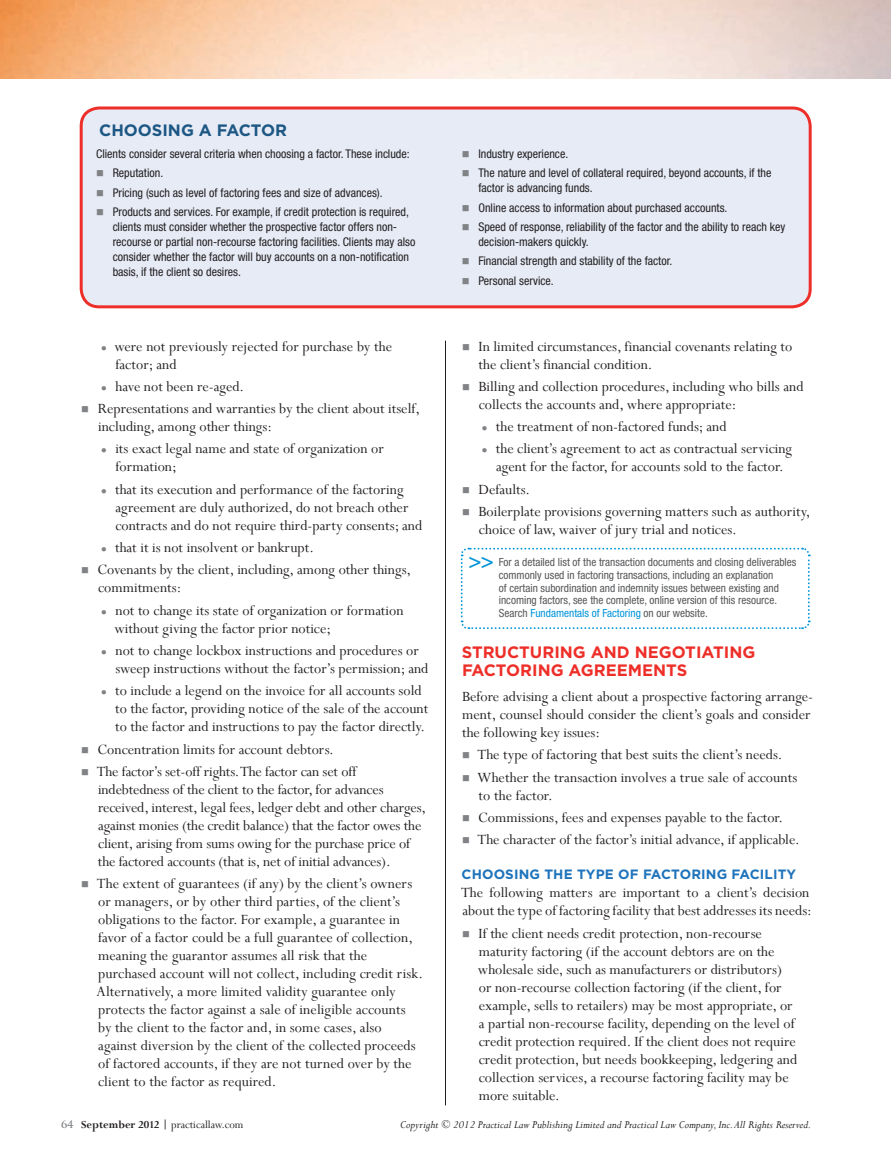
<style>
.page{position:relative;width:891px;height:1161px;background:#fff}
.page>*{position:absolute;margin:0;border:0;box-sizing:border-box;transform-origin:0 0}
.t1{font:500 condensed 21.75px "Helvetica Neue LT Std";color:#0095d9}
.t2{font:700 16.5px/18px "Gotham";color:#ee2e28}
.t3{font:700 16.5px "Gotham";color:#1d5784}
.t4{font:15.75px/18px "Perpetua";color:#231f20}
.t5{font:700 13.5px "Gotham";letter-spacing:.01em;color:#1e73bb}
.t6{font:condensed 12px/19.4px "Helvetica Neue LT Std";color:#231f20}
.t7{font:italic 12px "Perpetua";color:#231f20}
.t8{font:12px "Perpetua";color:#231f20}
.t9{font:condensed 11.25px/12.8px "Helvetica Neue LT Std";color:#57585a}
.s1{color:#0095d9}
.s2{font-family:"Trajan Pro";font-weight:700;font-size:10.5px;color:#808285}
.s3{font-weight:700}
</style>
<div class="page">
<svg style="left:460px;top:547px;width:351px;height:83px"></svg>
<hr style="left:445px;top:341px;width:1px;height:764px;background:#231f20">
<div style="left:81px;top:108px;width:729px;height:199px;background:#e6ebf6;border-radius:18px"></div>
<div style="left:80px;top:106px;width:732px;height:202px;border:3px solid #ee2e28;border-radius:18px"></div>
<img style="left:0;top:0;width:891px;height:78px">
<p class="t3" style="left:99px;top:119px;width:189px">CHOOSING A FACTOR</p>
<p class="t6" style="left:113px;top:144px;width:299px;text-indent:-17px">Clients consider several criteria when choosing a factor. These include:<br>Reputation.<br>Pricing (such as level of factoring fees and size of advances).<br>Products and services. For example, if credit protection is required,</p>
<p class="t6" style="left:113px;top:219px;width:304px;line-height:15px">clients must consider whether the prospective factor offers non&shy;recourse or partial non-recourse factoring facilities. Clients may also consider whether the factor will buy accounts on a non-notification basis, if the client so desires.</p>
<p class="t4" style="left:114px;top:338px;width:279px">were not previously rejected for purchase by the factor; and</p>
<p class="t4" style="left:98px;top:376px;width:324px;line-height:22.4px;text-indent:18px">have not been re-aged.<br>Representations and warranties by the client about itself,</p>
<p class="t4" style="left:115px;top:416px;width:270px;line-height:22.4px;text-indent:-17px">including, among other things:<br>its exact legal name and state of organization or</p>
<p class="t4" style="left:115px;top:456px;width:290px;line-height:22.4px">formation;<br>that its execution and performance of the factoring</p>
<p class="t4" style="left:115px;top:499px;width:308px">agreement are duly authorized, do not breach other contracts and do not require third-party consents; and</p>
<p class="t4" style="left:98px;top:537px;width:315px;line-height:22.4px;text-indent:18px">that it is not insolvent or bankrupt.<br>Covenants by the client, including, among other things,</p>
<p class="t4" style="left:115px;top:577px;width:290px;line-height:22.4px;text-indent:-17px">commitments:<br>not to change its state of organization or formation</p>
<p class="t4" style="left:114px;top:618px;width:306px;line-height:22.4px">without giving the factor prior notice;<br>not to change lockbox instructions and procedures or</p>
<p class="t4" style="left:115px;top:658px;width:315px;line-height:22.4px">sweep instructions without the factor’s permission; and to include a legend on the invoice for all accounts sold</p>
<p class="t4" style="left:115px;top:701px;width:315px">to the factor, providing notice of the sale of the account to the factor and instructions to pay the factor directly.</p>
<p class="t4" style="left:97px;top:739px;width:261px;line-height:22.4px">Concentration limits for account debtors.<br>The factor’s set-off rights. The factor can set off</p>
<p class="t4" style="left:98px;top:781px;width:330px">indebtedness of the client to the factor, for advances received, interest, legal fees, ledger debt and other charges, against monies (the credit balance) that the factor owes the client, arising from sums owing for the purchase price of the factored accounts (that is, net of initial advances).</p>
<p class="t4" style="left:97px;top:875px;width:328px">The extent of guarantees (if any) by the client’s owners or managers, or by other third parties, of the client’s obligations to the factor. For example, a guarantee in favor of a factor could be a full guarantee of collection, meaning the guarantor assumes all risk that the purchased account will not collect, including credit risk.<br>Alternatively, a more limited validity guarantee only protects the factor against a sale of ineligible accounts<br>by the client to the factor and, in some cases, also against diversion by the client of the collected proceeds of factored accounts, if they are not turned over by the client to the factor as required.</p>
<p class="t6" style="left:478px;top:144px;width:295px">Industry experience.<br>The nature and level of collateral required, beyond accounts, if the</p>
<p class="t6" style="left:478px;top:178px;width:309px">factor is advancing funds.<br>Online access to information about purchased accounts.<br>Speed of response, reliability of the factor and the ability to reach key</p>
<p class="t6" style="left:478px;top:232px;width:195px">decision-makers quickly.<br>Financial strength and stability of the factor.<br>Personal service.</p>
<p class="t4" style="left:479px;top:338px;width:315px">In limited circumstances, financial covenants relating to the client’s financial condition.</p>
<p class="t4" style="left:479px;top:378px;width:327px">Billing and collection procedures, including who bills and collects the accounts and, where appropriate:</p>
<p class="t4" style="left:496px;top:416px;width:298px;line-height:22.4px">the treatment of non-factored funds; and<br>the client’s agreement to act as contractual servicing</p>
<p class="t4" style="left:479px;top:456px;width:333px;line-height:22.4px;text-indent:18px">agent for the factor, for accounts sold to the factor.<br>Defaults.<br>Boilerplate provisions governing matters such as authority,</p>
<p class="t4" style="left:479px;top:521px;width:259px">choice of law, waiver of jury trial and notices.</p>
<p class="t9" style="left:499px;top:556px;width:299px">For a detailed list of the transaction documents and closing deliverables commonly used in factoring transactions, including an explanation<br>of certain subordination and indemnity issues between existing and incoming factors, see the complete, online version of this resource.<br>Search <span class="s1">Fundamentals of Factoring</span> on our website.</p>
<h1 class="t1" style="left:469px;top:548px;width:27px">&gt;&gt;</h1>
<p class="t2" style="left:462px;top:643px;width:295px">STRUCTURING AND NEGOTIATING<br>FACTORING AGREEMENTS</p>
<p class="t4" style="left:462px;top:688px;width:353px">Before advising a client about a prospective factoring arrange&shy;ment, counsel should consider the client’s goals and consider the following key issues:</p>
<p class="t4" style="left:477px;top:744px;width:322px;line-height:22.4px">The type of factoring that best suits the client’s needs.<br>Whether the transaction involves a true sale of accounts</p>
<p class="t4" style="left:478px;top:784px;width:324px;line-height:22.4px">to the factor.<br>Commissions, fees and expenses payable to the factor.<br>The character of the factor’s initial advance, if applicable.</p>
<p class="t5" style="left:462px;top:865px;width:336px">CHOOSING THE TYPE OF FACTORING FACILITY</p>
<p class="t4" style="left:461px;top:884px;width:352px">The following matters are important to a client’s decision about the type of factoring facility that best addresses its needs:</p>
<p class="t4" style="left:478px;top:925px;width:321px">If the client needs credit protection, non-recourse maturity factoring (if the account debtors are on the wholesale side, such as manufacturers or distributors) or non-recourse collection factoring (if the client, for example, sells to retailers) may be most appropriate, or a partial non-recourse facility, depending on the level of credit protection required. If the client does not require credit protection, but needs bookkeeping, ledgering and collection services, a recourse factoring facility may be more suitable.</p>
<p class="t8" style="left:61px;top:1118px;width:184px"><span class="s2">64</span> <span class="s3">September 2012 |</span> practicallaw.com</p>
<p class="t7" style="left:400px;top:1118px;width:413px">Copyright © 2012 Practical Law Publishing Limited and Practical Law Company, Inc. All Rights Reserved.</p>
</div>
